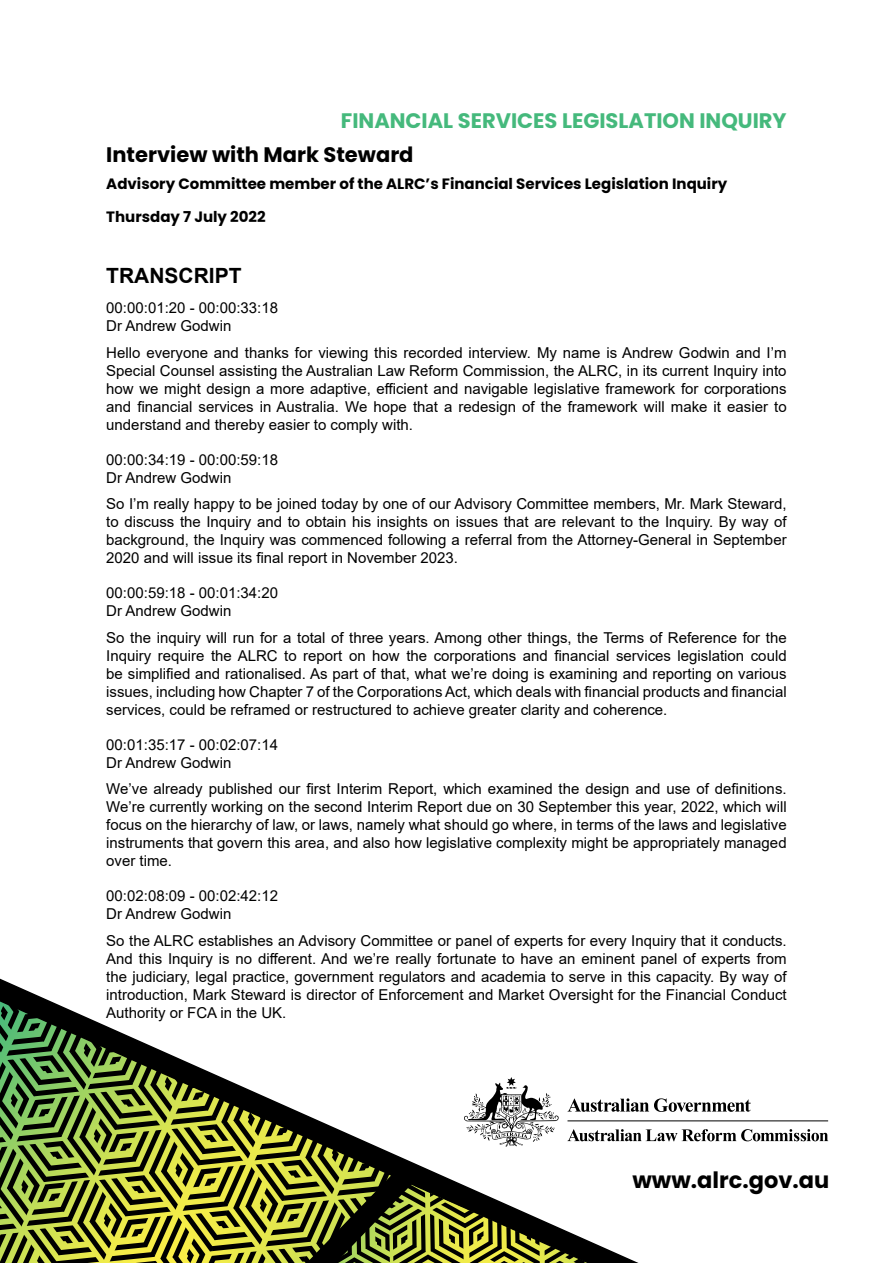
<style>
.page{position:relative;width:893px;height:1263px;background:#fff}
.page>*{position:absolute;margin:0;border:0;box-sizing:border-box;transform-origin:0 0}
.t1{font:700 22.5px "Poppins";color:#000}
.Figure_Heading{font:700 21px "Poppins";color:#45b97c}
.Figure_Heading-2{font:700 21px "Poppins";color:#000}
.Figure_Heading-3{font:700 21px "Arial";color:#000}
.time{font:15px/18px "Arial";color:#000;text-align:justify}
.Figure_Heading-4{font:700 15px "Poppins";color:#000}
</style>
<div class="page">
<svg style="left:0;top:978px;width:827px;height:285px"></svg>
<p class="Figure_Heading" style="left:341px;top:109px;width:447px">FINANCIAL SERVICES LEGISLATION INQUIRY</p>
<p class="Figure_Heading-2" style="left:106px;top:143px;width:309px">Interview with Mark Steward</p>
<p class="Figure_Heading-4" style="left:106px;top:175px;width:622px">Advisory Committee member of the ALRC’s Financial Services Legislation Inquiry</p>
<p class="Figure_Heading-4" style="left:106px;top:208px;width:161px">Thursday 7 July 2022</p>
<p class="Figure_Heading-3" style="left:106px;top:260px;width:137px">TRANSCRIPT</p>
<p class="time" style="left:106px;top:299px;width:173px">00:00:01:20 - 00:00:33:18</p>
<p class="time" style="left:106px;top:317px;width:127px">Dr Andrew Godwin</p>
<p class="time" style="left:106px;top:343px;width:682px">Hello everyone and thanks for viewing this recorded interview. My name is Andrew Godwin and I’m Special Counsel assisting the Australian Law Reform Commission, the ALRC, in its current Inquiry into how we might design a more adaptive, efficient and navigable legislative framework for corporations and financial services in Australia. We hope that a redesign of the framework will make it easier to understand and thereby easier to comply with.</p>
<p class="time" style="left:106px;top:450px;width:173px">00:00:34:19 - 00:00:59:18</p>
<p class="time" style="left:106px;top:468px;width:127px">Dr Andrew Godwin</p>
<p class="time" style="left:106px;top:495px;width:682px">So I’m really happy to be joined today by one of our Advisory Committee members, Mr. Mark Steward, to discuss the Inquiry and to obtain his insights on issues that are relevant to the Inquiry. By way of background, the Inquiry was commenced following a referral from the Attorney-General in September 2020 and will issue its final report in November 2023.</p>
<p class="time" style="left:106px;top:584px;width:173px">00:00:59:18 - 00:01:34:20</p>
<p class="time" style="left:106px;top:602px;width:127px">Dr Andrew Godwin</p>
<p class="time" style="left:106px;top:628px;width:682px">So the inquiry will run for a total of three years. Among other things, the Terms of Reference for the Inquiry require the ALRC to report on how the corporations and financial services legislation could be simplified and rationalised. As part of that, what we’re doing is examining and reporting on various issues, including how Chapter 7 of the Corporations Act, which deals with financial products and financial services, could be reframed or restructured to achieve greater clarity and coherence.</p>
<p class="time" style="left:106px;top:735px;width:173px">00:01:35:17 - 00:02:07:14</p>
<p class="time" style="left:106px;top:753px;width:127px">Dr Andrew Godwin</p>
<p class="time" style="left:106px;top:780px;width:682px">We’ve already published our first Interim Report, which examined the design and use of definitions.<br>We’re currently working on the second Interim Report due on 30 September this year, 2022, which will focus on the hierarchy of law, or laws, namely what should go where, in terms of the laws and legislative instruments that govern this area, and also how legislative complexity might be appropriately managed over time.</p>
<p class="time" style="left:106px;top:887px;width:173px">00:02:08:09 - 00:02:42:12</p>
<p class="time" style="left:106px;top:905px;width:127px">Dr Andrew Godwin</p>
<p class="time" style="left:106px;top:931px;width:682px">So the ALRC establishes an Advisory Committee or panel of experts for every Inquiry that it conducts.<br>And this Inquiry is no different. And we’re really fortunate to have an eminent panel of experts from the judiciary, legal practice, government regulators and academia to serve in this capacity. By way of introduction, Mark Steward is director of Enforcement and Market Oversight for the Financial Conduct Authority or FCA in the UK.</p>
<p class="t1" style="left:632px;top:1167px;width:198px">www.alrc.gov.au</p>
</div>
